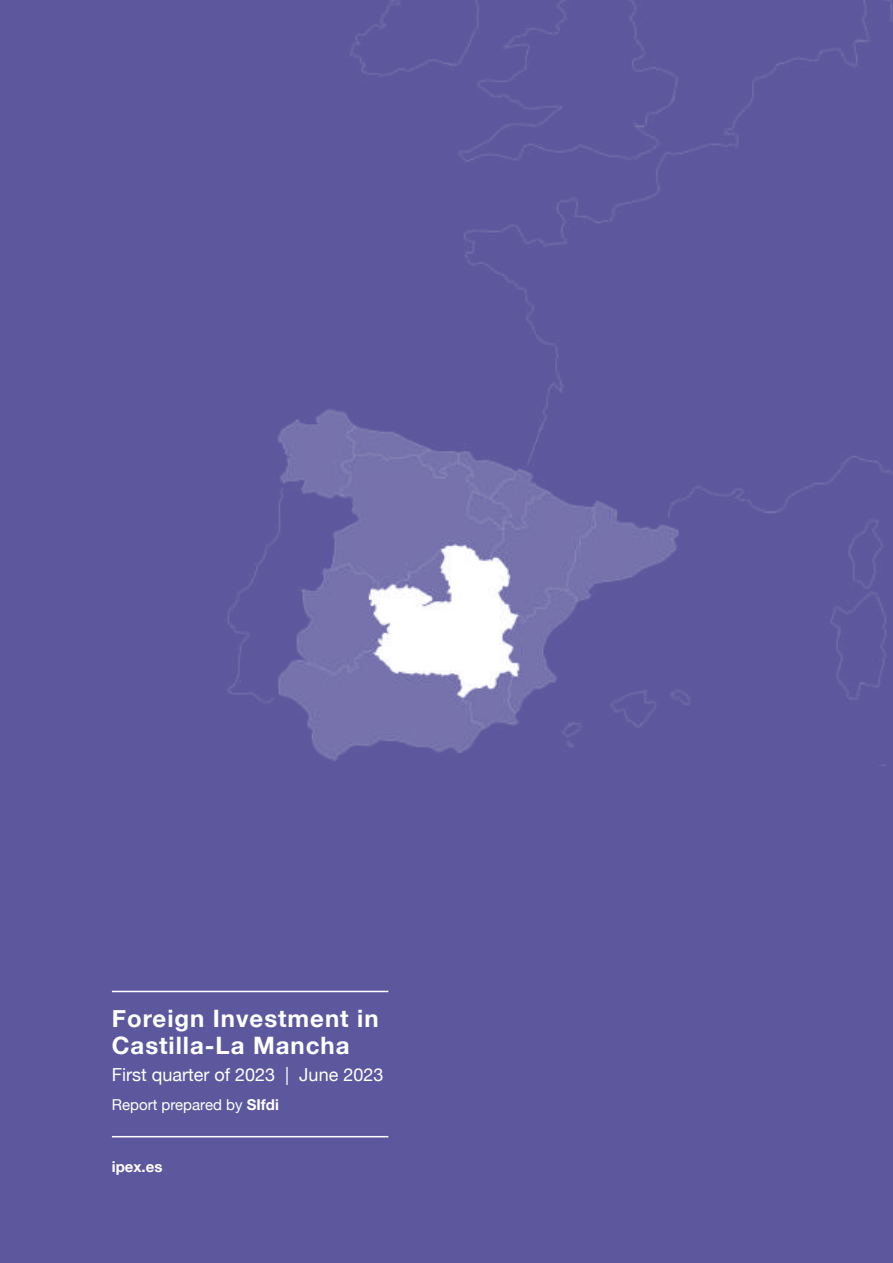
<style>
.page{position:relative;width:893px;height:1263px;background:#5d589d}
.page>*{position:absolute;margin:0;border:0;box-sizing:border-box;transform-origin:0 0}
.t1{font:700 24px/27px "Helvetica Neue";letter-spacing:.04em;color:#fff}
.t2{font:18px "Helvetica Neue";color:#fff}
.t3{font:15px "Helvetica Neue";color:#fff}
.t4{font:700 15px "Helvetica Neue";color:#fff}
.s1{font-weight:700}
</style>
<div class="page">
<img style="left:227px;top:0;width:665px;height:761px">
<hr style="left:112px;top:991px;width:276px;height:1px;background:#fff">
<hr style="left:112px;top:1136px;width:276px;height:1px;background:#fff">
<p class="t1" style="left:112px;top:1006px;width:268px">Foreign Investment in<br>Castilla-La Mancha</p>
<p class="t2" style="left:112px;top:1062px;width:273px">First quarter of 2023 | June 2023</p>
<p class="t3" style="left:112px;top:1094px;width:168px">Report prepared by <span class="s1">SIfdi</span></p>
<p class="t4" style="left:112px;top:1155px;width:52px">ipex.es</p>
</div>
